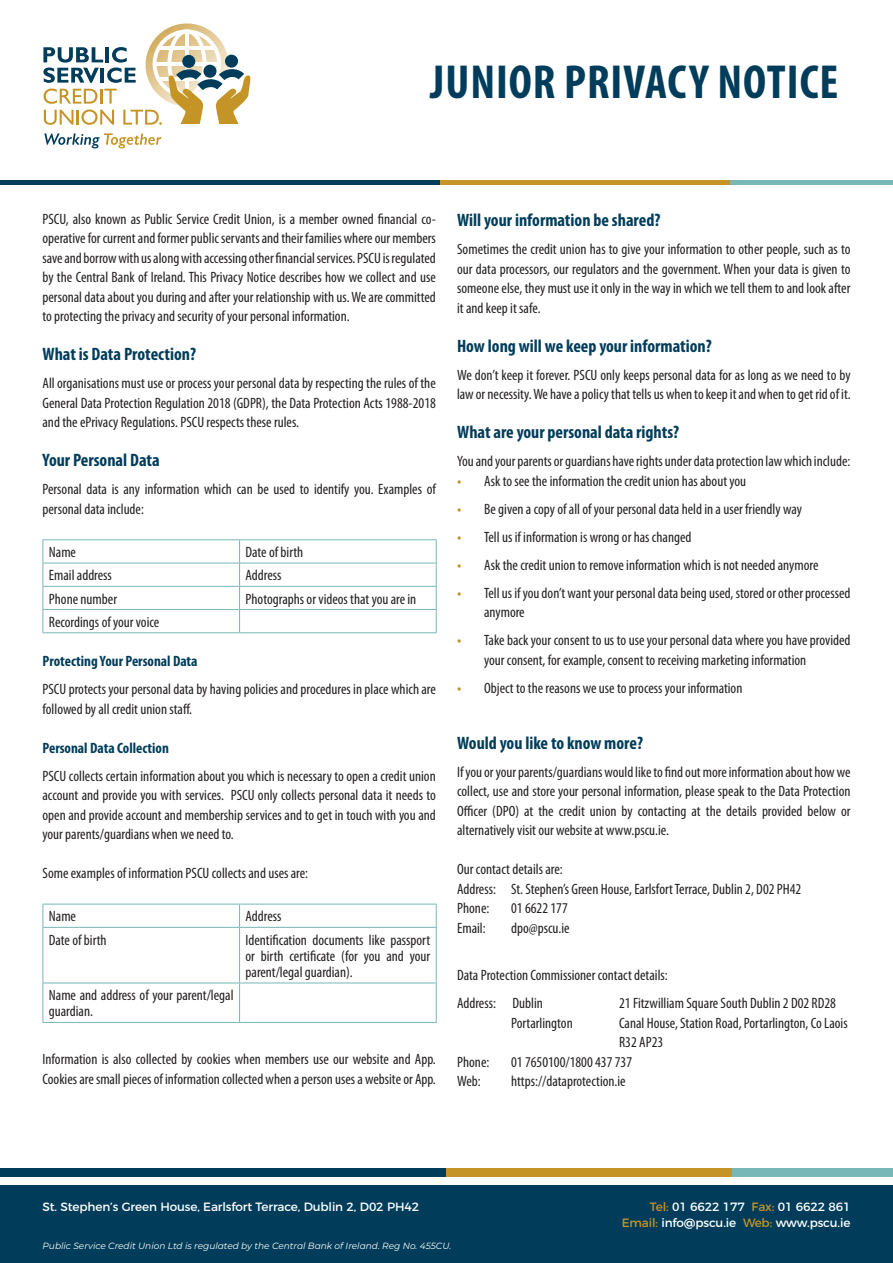
<style>
.page{position:relative;width:893px;height:1263px;background:#fff}
.page>*{position:absolute;margin:0;border:0;box-sizing:border-box;transform-origin:0 0}
.t1{font:700 condensed 48px "Myriad Pro";letter-spacing:.02em;color:#013d5a}
.t2{font:700 condensed 18px "Myriad Pro";color:#013d5a}
.t3{font:condensed 15px/19.5px "Myriad Pro";color:#231f20}
.t4{font:700 condensed 15px "Myriad Pro";color:#013d5a}
.t5{font:12px/16.5px "Montserrat";letter-spacing:-.01em;color:#fff;text-align:right}
.t6{font:italic 9px "Montserrat";color:#fff}
.s1{font-weight:700;color:#c59426}
.s2{color:#c59426}
</style>
<div class="page">
<div style="left:0;top:1186px;width:893px;height:77px;background:#013d5a"></div>
<div style="left:0;top:1168px;width:446px;height:8px;background:#013d5a"></div>
<div style="left:446px;top:1168px;width:287px;height:8px;background:#c59426"></div>
<div style="left:733px;top:1168px;width:160px;height:8px;background:#77b7b8"></div>
<img style="left:166px;top:23px;width:41px;height:6px">
<svg style="left:44px;top:133px;width:118px;height:15px"></svg>
<svg style="left:43px;top:29px;width:207px;height:96px"></svg>
<hr style="left:0;top:181px;width:440px;height:4px;background:#013d5a">
<hr style="left:440px;top:181px;width:290px;height:4px;background:#c59426">
<hr style="left:730px;top:181px;width:163px;height:4px;background:#77b7b8">
<hr style="left:43px;top:539px;width:197px;height:1px;background:#77b7b8">
<hr style="left:240px;top:539px;width:197px;height:1px;background:#77b7b8">
<hr style="left:43px;top:563px;width:197px;height:1px;background:#77b7b8">
<hr style="left:240px;top:563px;width:197px;height:1px;background:#77b7b8">
<hr style="left:43px;top:586px;width:197px;height:1px;background:#77b7b8">
<hr style="left:240px;top:586px;width:197px;height:1px;background:#77b7b8">
<hr style="left:43px;top:609px;width:197px;height:1px;background:#77b7b8">
<svg style="left:43px;top:540px;width:1px;height:92px"></svg>
<hr style="left:240px;top:609px;width:197px;height:1px;background:#77b7b8">
<svg style="left:239px;top:540px;width:1px;height:92px"></svg>
<svg style="left:436px;top:540px;width:1px;height:92px"></svg>
<hr style="left:43px;top:632px;width:197px;height:1px;background:#77b7b8">
<hr style="left:240px;top:632px;width:197px;height:1px;background:#77b7b8">
<hr style="left:43px;top:904px;width:197px;height:1px;background:#77b7b8">
<svg style="left:43px;top:904px;width:1px;height:23px"></svg>
<hr style="left:240px;top:904px;width:197px;height:1px;background:#77b7b8">
<svg style="left:239px;top:904px;width:1px;height:23px"></svg>
<svg style="left:436px;top:904px;width:1px;height:23px"></svg>
<hr style="left:43px;top:927px;width:197px;height:1px;background:#77b7b8">
<hr style="left:43px;top:928px;width:1px;height:54px;background:#77b7b8">
<hr style="left:240px;top:927px;width:197px;height:1px;background:#77b7b8">
<hr style="left:239px;top:928px;width:1px;height:54px;background:#77b7b8">
<hr style="left:436px;top:928px;width:1px;height:54px;background:#77b7b8">
<hr style="left:43px;top:982px;width:197px;height:1px;background:#77b7b8">
<hr style="left:43px;top:983px;width:1px;height:39px;background:#77b7b8">
<hr style="left:240px;top:982px;width:197px;height:1px;background:#77b7b8">
<hr style="left:239px;top:983px;width:1px;height:39px;background:#77b7b8">
<hr style="left:436px;top:983px;width:1px;height:39px;background:#77b7b8">
<hr style="left:43px;top:1022px;width:197px;height:1px;background:#77b7b8">
<hr style="left:240px;top:1022px;width:197px;height:1px;background:#77b7b8">
<h1 class="t1" style="left:430px;top:52px;width:410px">JUNIOR PRIVACY NOTICE</h1>
<p class="t3" style="left:43px;top:209px;width:395px;text-align:justify">PSCU, also known as Public Service Credit Union, is a member owned financial co&shy;operative for current and former public servants and their families where our members save and borrow with us along with accessing other financial services. PSCU is regulated by the Central Bank of Ireland. This Privacy Notice describes how we collect and use personal data about you during and after your relationship with us. We are committed to protecting the privacy and security of your personal information.</p>
<p class="t2" style="left:43px;top:343px;width:155px">What is Data Protection?</p>
<p class="t3" style="left:43px;top:373px;width:395px;text-align:justify">All organisations must use or process your personal data by respecting the rules of the General Data Protection Regulation 2018 (GDPR), the Data Protection Acts 1988-2018 and the ePrivacy Regulations. PSCU respects these rules.</p>
<p class="t2" style="left:43px;top:449px;width:119px">Your Personal Data</p>
<p class="t3" style="left:43px;top:479px;width:395px">Personal data is any information which can be used to identify you. Examples of personal data include:</p>
<p class="t3" style="left:49px;top:542px;width:29px">Name</p>
<p class="t3" style="left:246px;top:542px;width:59px">Date of birth</p>
<p class="t3" style="left:49px;top:565px;width:65px">Email address</p>
<p class="t3" style="left:246px;top:565px;width:37px">Address</p>
<p class="t3" style="left:49px;top:589px;width:70px">Phone number</p>
<p class="t3" style="left:246px;top:589px;width:172px">Photographs or videos that you are in</p>
<p class="t3" style="left:49px;top:612px;width:112px">Recordings of your voice</p>
<p class="t4" style="left:43px;top:652px;width:157px">Protecting Your Personal Data</p>
<p class="t3" style="left:43px;top:679px;width:395px">PSCU protects your personal data by having policies and procedures in place which are followed by all credit union staff.</p>
<p class="t4" style="left:43px;top:738px;width:128px">Personal Data Collection</p>
<p class="t3" style="left:43px;top:766px;width:395px;text-align:justify">PSCU collects certain information about you which is necessary to open a credit union account and provide you with services. PSCU only collects personal data it needs to open and provide account and membership services and to get in touch with you and your parents/guardians when we need to.</p>
<p class="t3" style="left:43px;top:863px;width:267px">Some examples of information PSCU collects and uses are:</p>
<p class="t3" style="left:49px;top:906px;width:29px">Name</p>
<p class="t3" style="left:246px;top:906px;width:37px">Address</p>
<p class="t3" style="left:49px;top:930px;width:59px">Date of birth</p>
<p class="t3" style="left:246px;top:931px;width:186px;line-height:16.2px;text-align:justify">Identification documents like passport or birth certificate (for you and your parent/legal guardian).</p>
<p class="t3" style="left:49px;top:987px;width:186px;line-height:16.2px">Name and address of your parent/legal guardian.</p>
<p class="t3" style="left:43px;top:1049px;width:395px">Information is also collected by cookies when members use our website and App.<br>Cookies are small pieces of information collected when a person uses a website or App.</p>
<p class="t2" style="left:457px;top:209px;width:205px">Will your information be shared?</p>
<p class="t3" style="left:457px;top:239px;width:395px;text-align:justify">Sometimes the credit union has to give your information to other people, such as to our data processors, our regulators and the government. When your data is given to someone else, they must use it only in the way in which we tell them to and look after it and keep it safe.</p>
<p class="t2" style="left:457px;top:334px;width:256px">How long will we keep your information?</p>
<p class="t3" style="left:457px;top:365px;width:395px">We don’t keep it forever. PSCU only keeps personal data for as long as we need to by law or necessity. We have a policy that tells us when to keep it and when to get rid of it.</p>
<p class="t2" style="left:457px;top:421px;width:224px">What are your personal data rights?</p>
<p class="t3" style="left:457px;top:451px;width:395px">You and your parents or guardians have rights under data protection law which include:</p>
<p class="t3" style="left:457px;top:471px;width:291px"><span class="s1">•</span> Ask to see the information the credit union has about you</p>
<p class="t3" style="left:457px;top:499px;width:346px"><span class="s1">•</span> Be given a copy of all of your personal data held in a user friendly way</p>
<p class="t3" style="left:457px;top:527px;width:236px"><span class="s1">•</span> Tell us if information is wrong or has changed</p>
<p class="t3" style="left:457px;top:555px;width:363px"><span class="s1">•</span> Ask the credit union to remove information which is not needed anymore</p>
<p class="t3" style="left:484px;top:583px;width:368px;text-indent:-27px"><span class="s1">•</span> Tell us if you don’t want your personal data being used, stored or other processed anymore</p>
<p class="t3" style="left:484px;top:630px;width:368px;text-indent:-27px"><span class="s1">•</span> Take back your consent to us to use your personal data where you have provided your consent, for example, consent to receiving marketing information</p>
<p class="t3" style="left:457px;top:678px;width:287px"><span class="s1">•</span> Object to the reasons we use to process your information</p>
<p class="t2" style="left:457px;top:731px;width:187px">Would you like to know more?</p>
<p class="t3" style="left:457px;top:762px;width:395px;text-align:justify">If you or your parents/guardians would like to find out more information about how we collect, use and store your personal information, please speak to the Data Protection Officer (DPO) at the credit union by contacting at the details provided below or alternatively visit our website at www.pscu.ie.</p>
<p class="t3" style="left:457px;top:859px;width:346px">Our contact details are:<br>Address: St. Stephen’s Green House, Earlsfort Terrace, Dublin 2, D02 PH42<br>Phone:</p>
<p class="t3" style="left:511px;top:898px;width:58px">01 6622 177</p>
<p class="t3" style="left:457px;top:918px;width:30px">Email:</p>
<p class="t3" style="left:511px;top:918px;width:60px">dpo@pscu.ie</p>
<p class="t3" style="left:457px;top:961px;width:212px;line-height:28px">Data Protection Commissioner contact details:<br>Address: Dublin</p>
<p class="t3" style="left:619px;top:993px;width:218px">21 Fitzwilliam Square South Dublin 2 D02 RD28</p>
<p class="t3" style="left:511px;top:1013px;width:63px">Portarlington</p>
<p class="t3" style="left:619px;top:1013px;width:230px">Canal House, Station Road, Portarlington, Co Laois<br>R32 AP23</p>
<p class="t3" style="left:457px;top:1052px;width:34px">Phone:</p>
<p class="t3" style="left:511px;top:1052px;width:123px">01 7650100/1800 437 737</p>
<p class="t3" style="left:457px;top:1071px;width:25px">Web:</p>
<p class="t3" style="left:511px;top:1071px;width:116px">https://dataprotection.ie</p>
<p class="t5" style="left:43px;top:1197px;width:378px">St. Stephen’s Green House, Earlsfort Terrace, Dublin 2, D02 PH42</p>
<p class="t6" style="left:43px;top:1239px;width:410px">Public Service Credit Union Ltd is regulated by the Central Bank of Ireland. Reg No. 455CU.</p>
<p class="t5" style="left:622px;top:1197px;width:230px"><span class="s2">Tel:</span> 01 6622 177 <span class="s2">Fax:</span> 01 6622 861<br><span class="s2">Email:</span> info@pscu.ie <span class="s2">Web:</span> www.pscu.ie</p>
</div>
